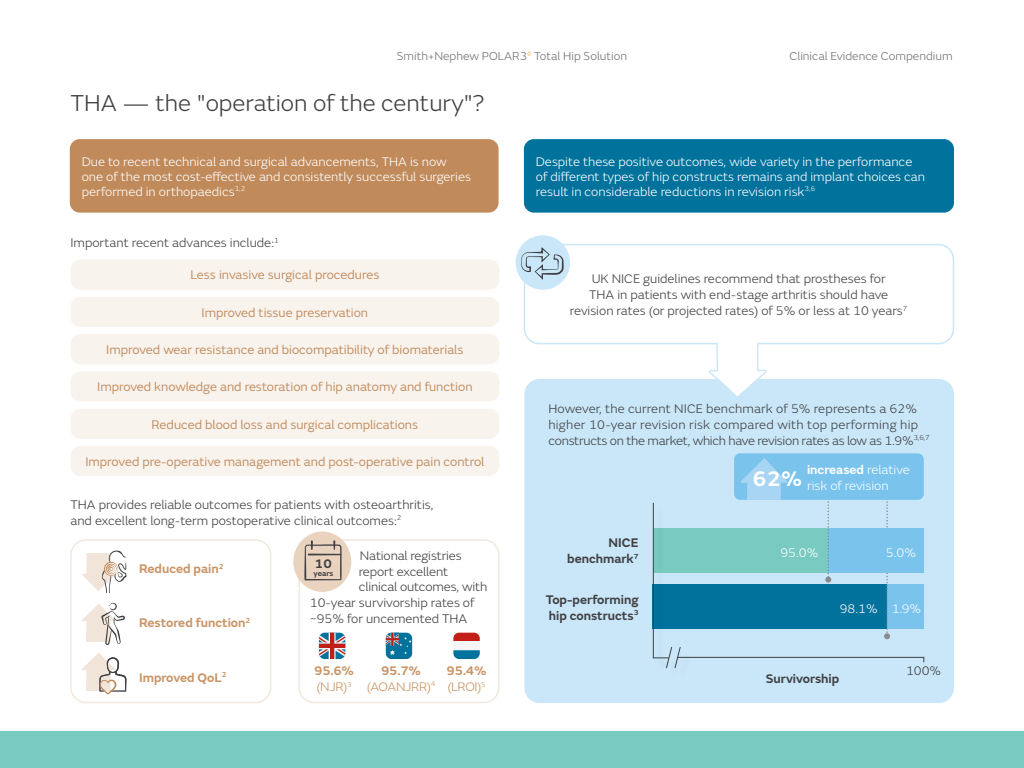
<style>
.page{position:relative;width:1024px;height:768px;background:#fff}
.page>*{position:absolute;margin:0;border:0;box-sizing:border-box;transform-origin:0 0}
.t1{font:300 24px "SN Emeric";color:#404043}
.t2{font:300 13px/16px "SN Emeric";color:#404043}
.t3{font:300 13px/15px "SN Emeric";color:#fff}
.t4{font:13px "SN Emeric";color:#c08a5b}
.t5{font:600 13px/16px "SN Emeric";color:#404043;text-align:right}
.t6{font:600 13px/16px "SN Emeric";color:#c99465}
.t7{font:300 13px/15.6px "SN Emeric";letter-spacing:-.02em;color:#c99465;text-align:center}
.t8{font:300 12px "SN Emeric";color:#717275}
.t9{font:600 8px "SN Emeric";color:#404043}
.s1{font-weight:300}
.s2{font-weight:600}
</style>
<div class="page">
<div style="left:0;top:731px;width:1024px;height:37px;background:#79cac1"></div>
<div style="left:524px;top:379px;width:430px;height:324px;background:#c9e7f8;border-radius:15px"></div>
<div style="left:524px;top:244px;width:430px;height:100px;border:2px solid #c9e7f8;border-radius:15px"></div>
<div style="left:298px;top:539px;width:202px;height:164px;border:2px solid #f2e8de;border-radius:15px"></div>
<div style="left:70px;top:139px;width:429px;height:74px;background:#c08a5b;border-radius:10px"></div>
<div style="left:70px;top:260px;width:429px;height:30px;background:#f9f3ee;border-radius:10px"></div>
<div style="left:70px;top:297px;width:429px;height:30px;background:#f9f3ee;border-radius:10px"></div>
<div style="left:70px;top:334px;width:429px;height:30px;background:#f9f3ee;border-radius:10px"></div>
<div style="left:70px;top:371px;width:429px;height:31px;background:#f9f3ee;border-radius:10px"></div>
<div style="left:70px;top:409px;width:429px;height:30px;background:#f9f3ee;border-radius:10px"></div>
<div style="left:70px;top:446px;width:429px;height:30px;background:#f9f3ee;border-radius:10px"></div>
<div style="left:524px;top:139px;width:430px;height:74px;background:#00729c;border-radius:10px"></div>
<div style="left:70px;top:539px;width:201px;height:164px;border:2px solid #f2e8de;border-radius:15px"></div>
<div style="left:293px;top:532px;width:58px;height:60px;background:#e9d3bf;border-radius:50%"></div>
<svg style="left:82px;top:653px;width:44px;height:42px"></svg>
<svg style="left:82px;top:550px;width:45px;height:43px"></svg>
<svg style="left:82px;top:602px;width:43px;height:43px"></svg>
<svg style="left:304px;top:540px;width:38px;height:40px"></svg>
<svg style="left:319px;top:633px;width:26px;height:26px"></svg>
<div style="left:386px;top:633px;width:26px;height:26px;background:#00729c;border-radius:6px"></div>
<svg style="left:386px;top:633px;width:25px;height:22px"></svg>
<svg style="left:453px;top:633px;width:27px;height:8px"></svg>
<svg style="left:453px;top:650px;width:27px;height:9px"></svg>
<div style="left:453px;top:641px;width:27px;height:9px;background:#f5f5f5"></div>
<div style="left:516px;top:235px;width:54px;height:55px;background:#c9e7f8;border-radius:50%"></div>
<svg style="left:521px;top:247px;width:43px;height:33px"></svg>
<div style="left:734px;top:453px;width:190px;height:47px;background:#79c3ed;border-radius:6px"></div>
<svg style="left:652px;top:458px;width:273px;height:211px"></svg>
<svg style="left:708px;top:341px;width:59px;height:55px"></svg>
<p class="t8" style="left:397px;top:49px;width:232px">Smith+Nephew POLAR3<sup>◊</sup> Total Hip Solution</p>
<p class="t8" style="left:789px;top:49px;width:165px">Clinical Evidence Compendium</p>
<h1 class="t1" style="left:70px;top:88px;width:415px">THA — the "operation of the century"?</h1>
<p class="t3" style="left:82px;top:154px;width:391px">Due to recent technical and surgical advancements, THA is now one of the most cost-effective and consistently successful surgeries performed in orthopaedics<sup>1,2</sup></p>
<p class="t2" style="left:70px;top:235px;width:210px">Important recent advances include:<sup>1</sup></p>
<p class="t4" style="left:190px;top:267px;width:191px">Less invasive surgical procedures</p>
<p class="t4" style="left:202px;top:304px;width:168px">Improved tissue preservation</p>
<p class="t4" style="left:106px;top:342px;width:359px">Improved wear resistance and biocompatibility of biomaterials</p>
<p class="t4" style="left:97px;top:379px;width:377px">Improved knowledge and restoration of hip anatomy and function</p>
<p class="t4" style="left:152px;top:416px;width:268px">Reduced blood loss and surgical complications</p>
<p class="t4" style="left:85px;top:454px;width:401px">Improved pre-operative management and post-operative pain control</p>
<p class="t2" style="left:70px;top:496px;width:364px">THA provides reliable outcomes for patients with osteoarthritis, and excellent long-term postoperative clinical outcomes:<sup>2</sup></p>
<p class="t6" style="left:139px;top:561px;width:86px">Reduced pain<sup>2</sup></p>
<p class="t2" style="left:360px;top:548px;width:103px">National registries</p>
<p class="t2" style="left:359px;top:563px;width:91px">report excellent</p>
<p class="t2" style="left:359px;top:579px;width:130px">clinical outcomes, with</p>
<p class="t2" style="left:310px;top:595px;width:166px">10-year survivorship rates of</p>
<p class="t2" style="left:310px;top:610px;width:159px">~95% for uncemented THA</p>
<p class="t5" style="left:315px;top:555px;width:18px">10</p>
<p class="t9" style="left:314px;top:568px;width:21px">years</p>
<p class="t6" style="left:139px;top:615px;width:113px">Restored function<sup>2</sup></p>
<p class="t6" style="left:139px;top:669px;width:89px">Improved QoL<sup>2</sup></p>
<p class="t6" style="left:314px;top:663px;width:41px">95.6% <span class="s1">(NJR)</span><sup>3</sup></p>
<p class="t7" style="left:367px;top:663px;width:70px"><span class="s2">95.7% </span>(AOANJRR)<sup>4</sup></p>
<p class="t7" style="left:447px;top:663px;width:41px;line-height:16px;text-align:left"><span class="s2">95.4% </span>(LROI)<sup>5</sup></p>
<p class="t3" style="left:536px;top:154px;width:391px">Despite these positive outcomes, wide variety in the performance of different types of hip constructs remains and implant choices can result in considerable reductions in revision risk<sup>3,6</sup></p>
<p class="t2" style="left:570px;top:270px;width:339px;text-align:center">UK NICE guidelines recommend that prostheses for<br>THA in patients with end-stage arthritis should have revision rates (or projected rates) of 5% or less at 10 years<sup>7</sup></p>
<p class="t2" style="left:548px;top:400px;width:383px">However, the current NICE benchmark of 5% represents a 62% higher 10-year revision risk compared with top performing hip constructs on the market, which have revision rates as low as 1.9%<sup>3,6,7</sup></p>
<p class="t5" style="left:567px;top:535px;width:73px">NICE benchmark<sup>7</sup></p>
<p class="t5" style="left:546px;top:591px;width:94px;text-align:left">Top-performing hip constructs<sup>3</sup></p>
<p class="t3" style="left:752px;top:461px;width:159px;line-height:16px;text-indent:55px"><span class="s2">increased</span> relative<br><sup>62%</sup> risk of revision</p>
<p class="t3" style="left:780px;top:545px;width:39px">95.0%</p>
<p class="t3" style="left:886px;top:545px;width:32px">5.0%</p>
<p class="t3" style="left:840px;top:601px;width:83px">98.1% 1.9%</p>
<p class="t5" style="left:766px;top:670px;width:75px">Survivorship</p>
<p class="t2" style="left:906px;top:662px;width:37px">100%</p>
</div>
